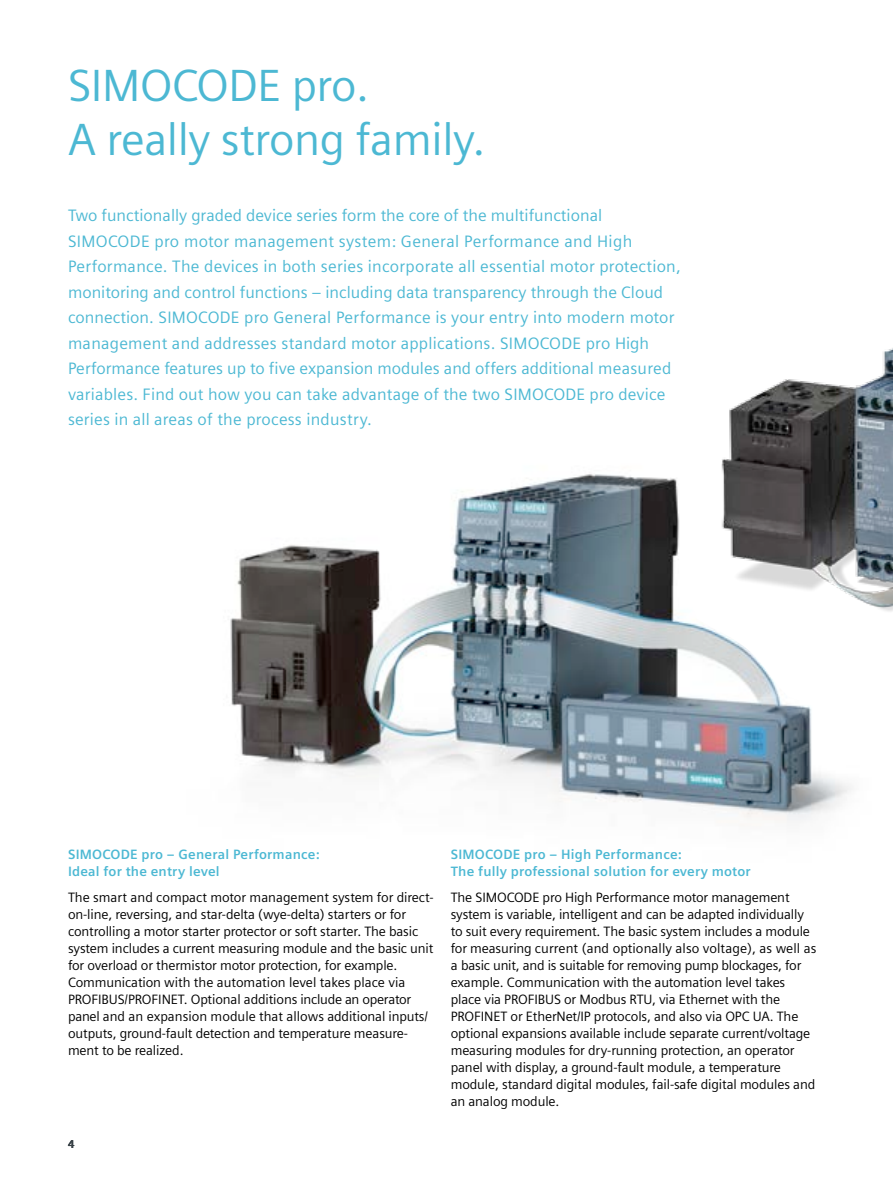
<style>
.page{position:relative;width:893px;height:1191px;background:#fff}
.page>*{position:absolute;margin:0;border:0;box-sizing:border-box;transform-origin:0 0}
.t1{font:45px/54px "Siemens Sans Global";letter-spacing:-.01em;color:#4cb8d3}
.t2{font:16.5px/25.5px "Siemens Sans Global";letter-spacing:.01em;color:#4cb8d3}
.t3{font:13.5px/17px "Siemens Sans Global";letter-spacing:-.01em;color:#000}
.t4{font:700 13.5px/17px "Siemens Sans Global";letter-spacing:.015em;color:#4cb8d3}
.t5{font:700 11.25px "Siemens Sans Global";color:#384247}
</style>
<div class="page">
<img style="left:230px;top:348px;width:663px;height:473px">
<h1 class="t1" style="left:68px;top:60px;width:419px">SIMOCODE pro.<br>A really strong family.</h1>
<p class="t2" style="left:68px;top:203px;width:614px">Two functionally graded device series form the core of the multifunctional SIMOCODE pro motor management system: General Performance and High Performance. The devices in both series incorporate all essential motor protection, monitoring and control functions – including data transparency through the Cloud connection. SIMOCODE pro General Performance is your entry into modern motor management and addresses standard motor applications. SIMOCODE pro High Performance features up to five expansion modules and offers additional measured variables. Find out how you can take advantage of the two SIMOCODE pro device series in all areas of the process industry.</p>
<p class="t4" style="left:68px;top:846px;width:253px">SIMOCODE pro – General Performance:<br>Ideal for the entry level</p>
<p class="t3" style="left:68px;top:889px;width:367px">The smart and compact motor management system for direct&shy;on-line, reversing, and star-delta (wye-delta) starters or for controlling a motor starter protector or soft starter. The basic system includes a current measuring module and the basic unit for overload or thermistor motor protection, for example.<br>Communication with the automation level takes place via PROFIBUS/PROFINET. Optional additions include an operator panel and an expansion module that allows additional inputs/ outputs, ground-fault detection and temperature measure&shy;ment to be realized.</p>
<p class="t5" style="left:68px;top:1137px;width:8px">4</p>
<p class="t4" style="left:451px;top:846px;width:301px">SIMOCODE pro – High Performance:<br>The fully professional solution for every motor</p>
<p class="t3" style="left:451px;top:889px;width:367px">The SIMOCODE pro High Performance motor management system is variable, intelligent and can be adapted individually to suit every requirement. The basic system includes a module for measuring current (and optionally also voltage), as well as a basic unit, and is suitable for removing pump blockages, for example. Communication with the automation level takes place via PROFIBUS or Modbus RTU, via Ethernet with the PROFINET or EtherNet/IP protocols, and also via OPC UA. The optional expansions available include separate current/voltage measuring modules for dry-running protection, an operator panel with display, a ground-fault module, a temperature module, standard digital modules, fail-safe digital modules and an analog module.</p>
</div>
